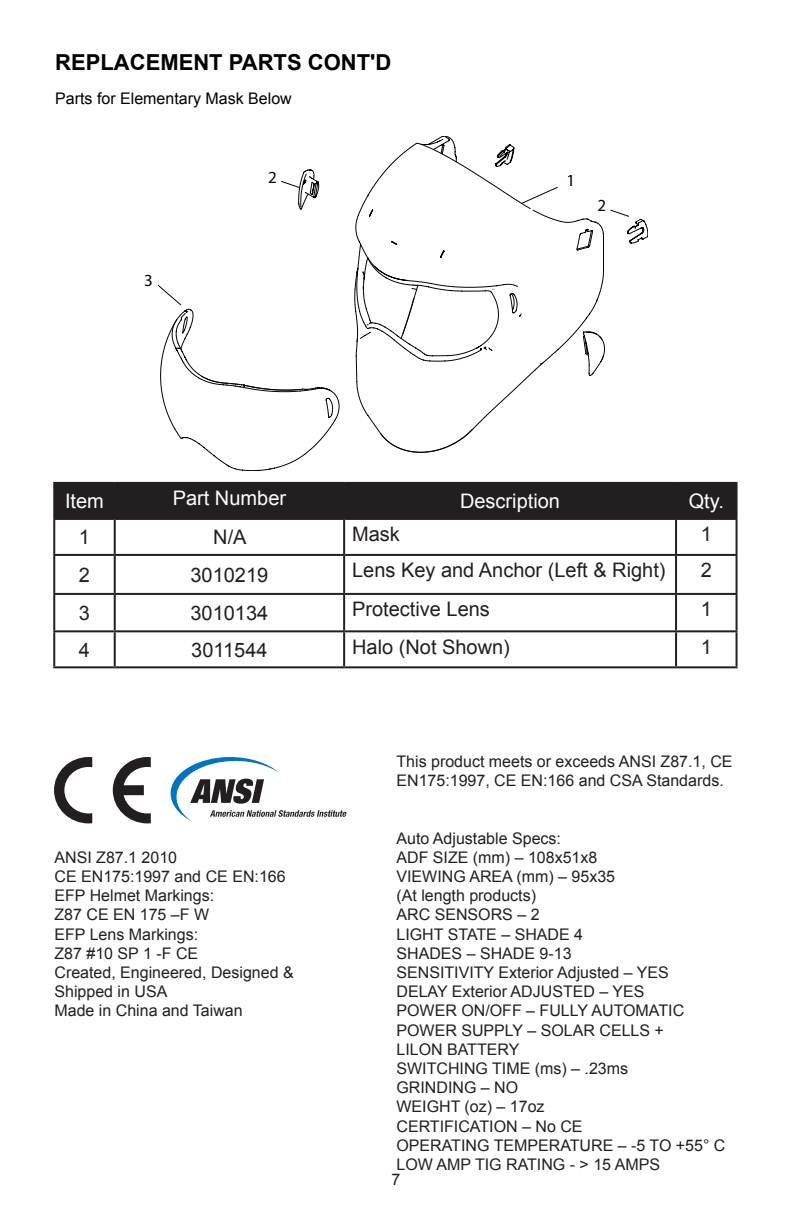
<style>
.page{position:relative;width:792px;height:1224px;background:#fff}
.page>*{position:absolute;margin:0;border:0;box-sizing:border-box;transform-origin:0 0}
.t1{font:700 22px "Arial";color:#000}
.t2{font:20px "Arial";color:#231f20}
.t3{font:20px "Arial";color:#fff}
.t4{font:17px "Myriad Pro";color:#040503}
.t5{font:16px "Arial";color:#231f20}
.t6{font:16px "Arial";color:#000}
</style>
<div class="page">
<svg style="left:113px;top:757px;width:38px;height:66px"></svg>
<svg style="left:54px;top:757px;width:38px;height:66px"></svg>
<svg style="left:171px;top:757px;width:175px;height:64px"></svg>
<svg style="left:172px;top:136px;width:432px;height:335px"></svg>
<svg style="left:157px;top:180px;width:402px;height:126px"></svg>
<svg style="left:495px;top:144px;width:153px;height:100px"></svg>
<div style="left:55px;top:484px;width:681px;height:34px;background:#231f20"></div>
<hr style="left:53px;top:482px;width:62px;height:2px;background:#231f20">
<hr style="left:53px;top:484px;width:2px;height:34px;background:#231f20">
<hr style="left:115px;top:482px;width:229px;height:2px;background:#231f20">
<hr style="left:114px;top:484px;width:2px;height:34px;background:#231f20">
<hr style="left:344px;top:482px;width:332px;height:2px;background:#231f20">
<hr style="left:343px;top:484px;width:2px;height:34px;background:#231f20">
<hr style="left:676px;top:482px;width:62px;height:2px;background:#231f20">
<hr style="left:675px;top:484px;width:2px;height:34px;background:#231f20">
<hr style="left:736px;top:484px;width:2px;height:34px;background:#231f20">
<hr style="left:53px;top:518px;width:62px;height:2px;background:#231f20">
<hr style="left:53px;top:520px;width:2px;height:34px;background:#231f20">
<hr style="left:115px;top:518px;width:229px;height:2px;background:#231f20">
<hr style="left:114px;top:520px;width:2px;height:34px;background:#231f20">
<hr style="left:344px;top:518px;width:332px;height:2px;background:#231f20">
<hr style="left:343px;top:520px;width:2px;height:34px;background:#231f20">
<hr style="left:676px;top:518px;width:62px;height:2px;background:#231f20">
<hr style="left:675px;top:520px;width:2px;height:34px;background:#231f20">
<hr style="left:736px;top:520px;width:2px;height:34px;background:#231f20">
<hr style="left:53px;top:554px;width:62px;height:2px;background:#231f20">
<hr style="left:53px;top:556px;width:2px;height:37px;background:#231f20">
<hr style="left:115px;top:554px;width:229px;height:2px;background:#231f20">
<hr style="left:114px;top:556px;width:2px;height:37px;background:#231f20">
<hr style="left:344px;top:554px;width:332px;height:2px;background:#231f20">
<hr style="left:343px;top:556px;width:2px;height:37px;background:#231f20">
<hr style="left:676px;top:554px;width:62px;height:2px;background:#231f20">
<hr style="left:675px;top:556px;width:2px;height:37px;background:#231f20">
<hr style="left:736px;top:556px;width:2px;height:37px;background:#231f20">
<hr style="left:53px;top:593px;width:62px;height:2px;background:#231f20">
<hr style="left:53px;top:595px;width:2px;height:35px;background:#231f20">
<hr style="left:115px;top:593px;width:229px;height:2px;background:#231f20">
<hr style="left:114px;top:595px;width:2px;height:35px;background:#231f20">
<hr style="left:344px;top:593px;width:332px;height:2px;background:#231f20">
<hr style="left:343px;top:595px;width:2px;height:35px;background:#231f20">
<hr style="left:676px;top:593px;width:62px;height:2px;background:#231f20">
<hr style="left:675px;top:595px;width:2px;height:35px;background:#231f20">
<hr style="left:736px;top:595px;width:2px;height:35px;background:#231f20">
<hr style="left:53px;top:630px;width:62px;height:2px;background:#231f20">
<hr style="left:53px;top:632px;width:2px;height:34px;background:#231f20">
<hr style="left:115px;top:630px;width:229px;height:2px;background:#231f20">
<hr style="left:114px;top:632px;width:2px;height:34px;background:#231f20">
<hr style="left:344px;top:630px;width:332px;height:2px;background:#231f20">
<hr style="left:343px;top:632px;width:2px;height:34px;background:#231f20">
<hr style="left:676px;top:630px;width:62px;height:2px;background:#231f20">
<hr style="left:675px;top:632px;width:2px;height:34px;background:#231f20">
<hr style="left:736px;top:632px;width:2px;height:34px;background:#231f20">
<hr style="left:53px;top:666px;width:62px;height:2px;background:#231f20">
<hr style="left:115px;top:666px;width:229px;height:2px;background:#231f20">
<hr style="left:344px;top:666px;width:332px;height:2px;background:#231f20">
<hr style="left:676px;top:666px;width:62px;height:2px;background:#231f20">
<p class="t1" style="left:55px;top:48px;width:338px">REPLACEMENT PARTS CONT'D</p>
<p class="t6" style="left:55px;top:88px;width:238px">Parts for Elementary Mask Below</p>
<p class="t4" style="left:144px;top:270px;width:10px">3</p>
<p class="t4" style="left:268px;top:166px;width:10px">2</p>
<p class="t4" style="left:567px;top:170px;width:10px">1</p>
<p class="t4" style="left:597px;top:195px;width:10px">2</p>
<p class="t3" style="left:65px;top:488px;width:40px">Item</p>
<p class="t3" style="left:173px;top:485px;width:115px">Part Number</p>
<p class="t3" style="left:460px;top:488px;width:102px">Description</p>
<p class="t3" style="left:689px;top:488px;width:37px">Qty.</p>
<p class="t2" style="left:79px;top:524px;width:13px">1</p>
<p class="t2" style="left:213px;top:524px;width:35px">N/A</p>
<p class="t2" style="left:352px;top:521px;width:49px">Mask</p>
<p class="t2" style="left:701px;top:521px;width:13px">1</p>
<p class="t2" style="left:79px;top:562px;width:13px">2</p>
<p class="t2" style="left:191px;top:562px;width:79px">3010219</p>
<p class="t2" style="left:352px;top:557px;width:315px">Lens Key and Anchor (Left &amp; Right)</p>
<p class="t2" style="left:701px;top:557px;width:13px">2</p>
<p class="t2" style="left:79px;top:600px;width:13px">3</p>
<p class="t2" style="left:191px;top:600px;width:79px">3010134</p>
<p class="t2" style="left:352px;top:596px;width:139px">Protective Lens</p>
<p class="t2" style="left:701px;top:596px;width:13px">1</p>
<p class="t2" style="left:79px;top:637px;width:13px">4</p>
<p class="t2" style="left:191px;top:637px;width:78px">3011544</p>
<p class="t2" style="left:352px;top:634px;width:159px">Halo (Not Shown)</p>
<p class="t2" style="left:701px;top:634px;width:13px">1</p>
<p class="t5" style="left:54px;top:847px;width:124px">ANSI Z87.1 2010</p>
<p class="t5" style="left:54px;top:866px;width:233px">CE EN175:1997 and CE EN:166</p>
<p class="t5" style="left:54px;top:885px;width:161px">EFP Helmet Markings:</p>
<p class="t5" style="left:54px;top:904px;width:156px">Z87 CE EN 175 –F W</p>
<p class="t5" style="left:54px;top:924px;width:145px">EFP Lens Markings:</p>
<p class="t5" style="left:54px;top:943px;width:145px">Z87 #10 SP 1 -F CE</p>
<p class="t5" style="left:54px;top:962px;width:241px">Created, Engineered, Designed &amp;</p>
<p class="t5" style="left:54px;top:981px;width:114px">Shipped in USA</p>
<p class="t5" style="left:54px;top:1000px;width:190px">Made in China and Taiwan</p>
<p class="t5" style="left:396px;top:751px;width:338px">This product meets or exceeds ANSI Z87.1, CE</p>
<p class="t5" style="left:396px;top:770px;width:329px">EN175:1997, CE EN:166 and CSA Standards.</p>
<p class="t5" style="left:396px;top:828px;width:166px">Auto Adjustable Specs:</p>
<p class="t5" style="left:396px;top:847px;width:202px">ADF SIZE (mm) – 108x51x8</p>
<p class="t5" style="left:396px;top:866px;width:220px">VIEWING AREA (mm) – 95x35</p>
<p class="t5" style="left:396px;top:885px;width:141px">(At length products)</p>
<p class="t5" style="left:396px;top:904px;width:145px">ARC SENSORS – 2</p>
<p class="t5" style="left:396px;top:924px;width:188px">LIGHT STATE – SHADE 4</p>
<p class="t5" style="left:396px;top:943px;width:177px">SHADES – SHADE 9-13</p>
<p class="t5" style="left:396px;top:962px;width:274px">SENSITIVITY Exterior Adjusted – YES</p>
<p class="t5" style="left:396px;top:981px;width:250px">DELAY Exterior ADJUSTED – YES</p>
<p class="t5" style="left:396px;top:1000px;width:289px">POWER ON/OFF – FULLY AUTOMATIC</p>
<p class="t5" style="left:396px;top:1020px;width:269px">POWER SUPPLY – SOLAR CELLS +</p>
<p class="t5" style="left:396px;top:1039px;width:124px">LILON BATTERY</p>
<p class="t5" style="left:396px;top:1058px;width:233px">SWITCHING TIME (ms) – .23ms</p>
<p class="t5" style="left:396px;top:1077px;width:123px">GRINDING – NO</p>
<p class="t5" style="left:396px;top:1096px;width:150px">WEIGHT (oz) – 17oz</p>
<p class="t5" style="left:396px;top:1116px;width:188px">CERTIFICATION – No CE</p>
<p class="t5" style="left:396px;top:1135px;width:331px">OPERATING TEMPERATURE – -5 TO +55° C</p>
<p class="t5" style="left:396px;top:1154px;width:265px">LOW AMP TIG RATING - &gt; 15 AMPS</p>
<p class="t5" style="left:392px;top:1169px;width:10px">7</p>
</div>
